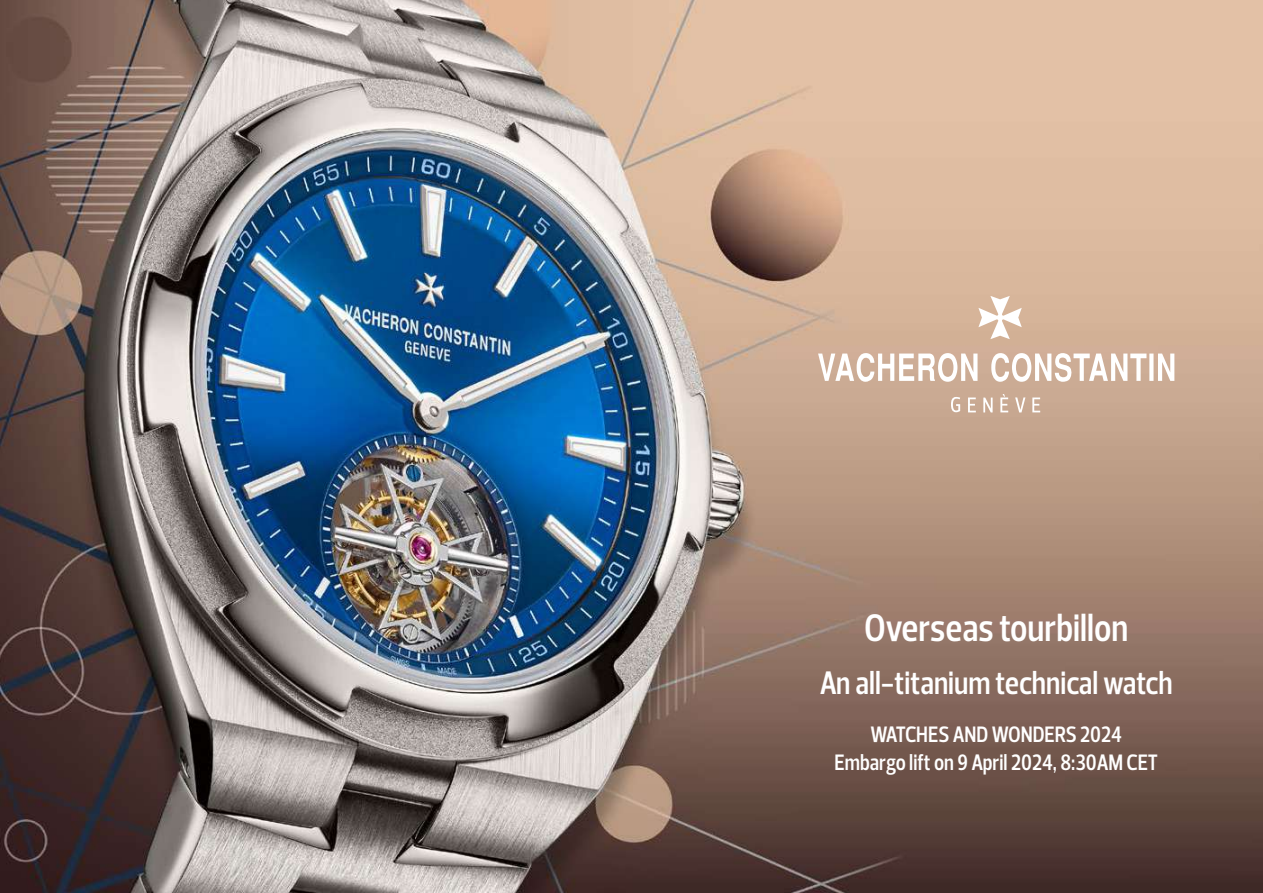
<style>
.page{position:relative;width:1263px;height:893px;background:#fff}
.page>*{position:absolute;margin:0;border:0;box-sizing:border-box;transform-origin:0 0}
.t1{font:600 39px "Prelo Condensed";color:#fff}
.t2{font:600 33px "Prelo Condensed";color:#fff}
.t3{font:600 22.8px/27.3px "Prelo Condensed";color:#fff;text-align:center}
</style>
<div class="page">
<img style="left:0;top:0;width:1263px;height:893px">
<svg style="left:818px;top:296px;width:356px;height:116px;background:#d6b9a3"></svg>
<h1 class="t1" style="left:864px;top:604px;width:266px">Overseas tourbillon</h1>
<h2 class="t2" style="left:820px;top:662px;width:355px">An all-titanium technical watch</h2>
<p class="t3" style="left:834px;top:721px;width:325px">WATCHES AND WONDERS 2024<br>Embargo lift on 9 April 2024, 8:30AM CET</p>
</div>
